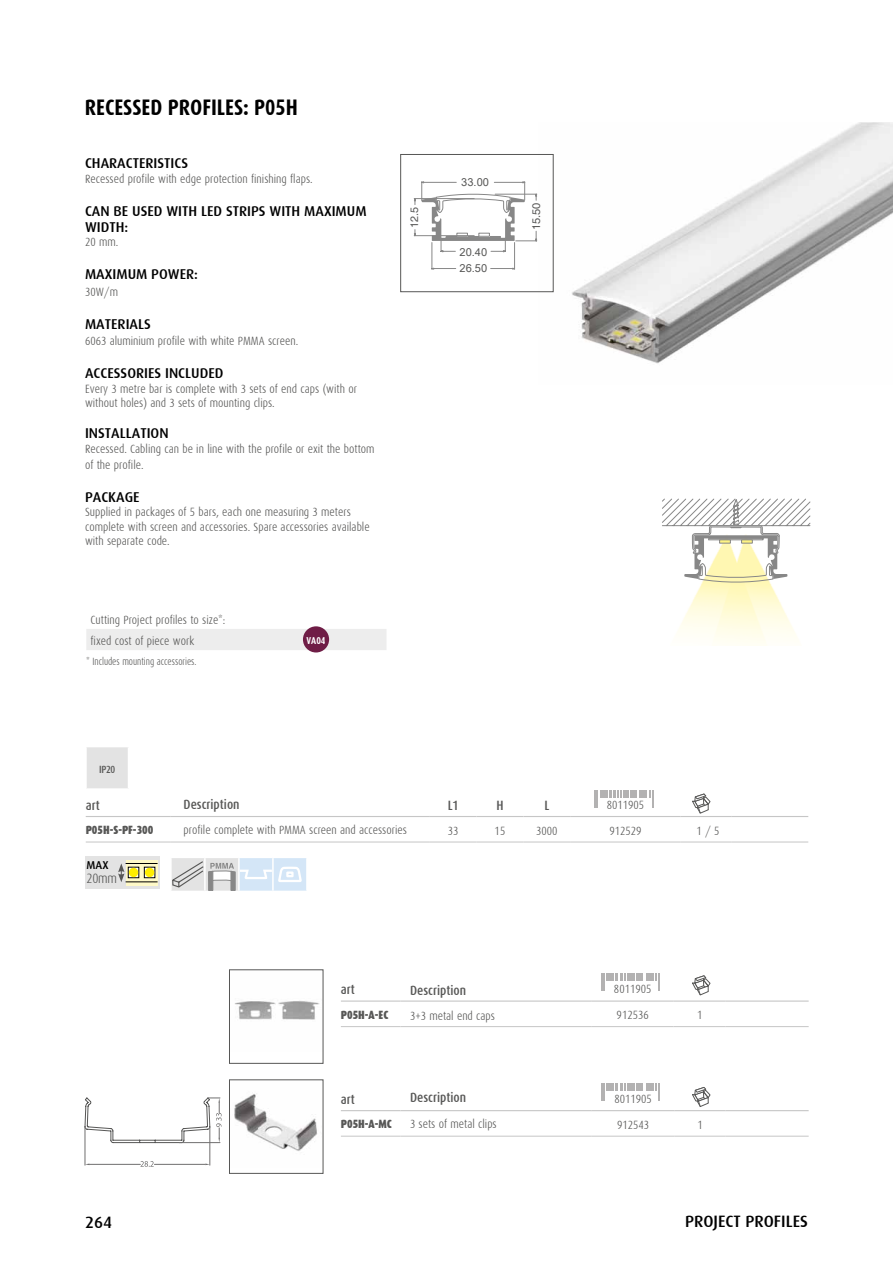
<style>
.page{position:relative;width:893px;height:1263px;background:#fff}
.page>*{position:absolute;margin:0;border:0;box-sizing:border-box;transform-origin:0 0}
.t1{font:700 22.5px "Dax Condensed";color:#000}
.t2{font:500 16.5px "Dax";color:#000}
.t3{font:500 14.25px/16.5px "Dax";color:#000}
.t4{font:300 13.65px "Dax Condensed";color:#575756}
.t5{font:500 13.5px "Dax Condensed";color:#575756}
.t6{font:300 12px/14.4px "Dax Condensed";color:#575756}
.t7{font:900 12px "Dax Condensed";color:#575756}
.t8{font:500 11.4px "Dax";color:#000}
.t9{font:11.1px "Arial Unicode MS";color:#575756}
.t10{font:11.1px "Helvetica";color:#575756}
.t11{font:10.8px "Helvetica";color:#575756}
.t12{font:300 10.5px "Dax Condensed";color:#575756;scale:.9 1}
.t13{font:500 10.5px "Dax Condensed";color:#575756}
.t14{font:700 10.05px "Dax Condensed";color:#fff}
</style>
<div class="page">
<img style="left:538px;top:123px;width:355px;height:241px">
<svg style="left:413px;top:181px;width:125px;height:89px"></svg>
<div style="left:400px;top:154px;width:153px;height:138px;border:1px solid #575756"></div>
<hr style="left:86px;top:842px;width:85px;height:1px;background:#c6c6c6">
<hr style="left:171px;top:842px;width:259px;height:1px;background:#c6c6c6">
<hr style="left:430px;top:842px;width:47px;height:1px;background:#c6c6c6">
<hr style="left:477px;top:842px;width:46px;height:1px;background:#c6c6c6">
<hr style="left:523px;top:842px;width:47px;height:1px;background:#c6c6c6">
<hr style="left:570px;top:842px;width:111px;height:1px;background:#c6c6c6">
<hr style="left:681px;top:842px;width:51px;height:1px;background:#c6c6c6">
<hr style="left:732px;top:842px;width:76px;height:1px;background:#c6c6c6">
<hr style="left:86px;top:816px;width:85px;height:1px;background:#c6c6c6">
<hr style="left:171px;top:816px;width:259px;height:1px;background:#c6c6c6">
<hr style="left:430px;top:816px;width:47px;height:1px;background:#c6c6c6">
<hr style="left:477px;top:816px;width:46px;height:1px;background:#c6c6c6">
<hr style="left:523px;top:816px;width:47px;height:1px;background:#c6c6c6">
<hr style="left:570px;top:816px;width:111px;height:1px;background:#c6c6c6">
<hr style="left:681px;top:816px;width:51px;height:1px;background:#c6c6c6">
<hr style="left:732px;top:816px;width:76px;height:1px;background:#c6c6c6">
<svg style="left:595px;top:790px;width:58px;height:18px"></svg>
<hr style="left:341px;top:1026px;width:59px;height:1px;background:#c6c6c6">
<hr style="left:400px;top:1026px;width:192px;height:1px;background:#c6c6c6">
<hr style="left:592px;top:1026px;width:82px;height:1px;background:#c6c6c6">
<hr style="left:674px;top:1026px;width:52px;height:1px;background:#c6c6c6">
<hr style="left:726px;top:1026px;width:83px;height:1px;background:#c6c6c6">
<hr style="left:341px;top:1000px;width:59px;height:2px;background:#c6c6c6">
<hr style="left:400px;top:1000px;width:192px;height:2px;background:#c6c6c6">
<hr style="left:592px;top:1000px;width:82px;height:2px;background:#c6c6c6">
<hr style="left:674px;top:1000px;width:52px;height:2px;background:#c6c6c6">
<hr style="left:726px;top:1000px;width:83px;height:2px;background:#c6c6c6">
<svg style="left:601px;top:973px;width:59px;height:18px"></svg>
<hr style="left:341px;top:1136px;width:59px;height:1px;background:#c6c6c6">
<hr style="left:400px;top:1136px;width:192px;height:1px;background:#c6c6c6">
<hr style="left:592px;top:1136px;width:83px;height:1px;background:#c6c6c6">
<hr style="left:675px;top:1136px;width:51px;height:1px;background:#c6c6c6">
<hr style="left:726px;top:1136px;width:83px;height:1px;background:#c6c6c6">
<hr style="left:341px;top:1110px;width:59px;height:1px;background:#c6c6c6">
<hr style="left:400px;top:1110px;width:192px;height:1px;background:#c6c6c6">
<hr style="left:592px;top:1110px;width:83px;height:1px;background:#c6c6c6">
<hr style="left:675px;top:1110px;width:51px;height:1px;background:#c6c6c6">
<hr style="left:726px;top:1110px;width:83px;height:1px;background:#c6c6c6">
<svg style="left:601px;top:1083px;width:59px;height:18px"></svg>
<img style="left:234px;top:1093px;width:83px;height:58px">
<div style="left:229px;top:1079px;width:94px;height:94px;border:1px solid #575756"></div>
<img style="left:235px;top:1000px;width:85px;height:20px">
<div style="left:229px;top:969px;width:94px;height:94px;border:1px solid #575756"></div>
<img style="left:678px;top:583px;width:119px;height:62px">
<svg style="left:662px;top:498px;width:149px;height:85px"></svg>
<hr style="left:210px;top:1127px;width:1px;height:38px;background:#706f6f">
<hr style="left:85px;top:1127px;width:1px;height:38px;background:#706f6f">
<hr style="left:154px;top:1164px;width:51px;height:1px;background:#706f6f">
<hr style="left:89px;top:1164px;width:51px;height:1px;background:#706f6f">
<svg style="left:140px;top:1161px;width:14px;height:6px"></svg>
<svg style="left:84px;top:1097px;width:138px;height:46px"></svg>
<div style="left:85px;top:857px;width:75px;height:32px;background:#e3e3e3"></div>
<svg style="left:118px;top:863px;width:7px;height:19px"></svg>
<svg style="left:126px;top:860px;width:32px;height:25px"></svg>
<div style="left:128px;top:867px;width:11px;height:11px;border:1px solid #000"></div>
<div style="left:144px;top:867px;width:11px;height:11px;border:1px solid #000"></div>
<div style="left:129px;top:868px;width:9px;height:9px;background:#ffed00;border-radius:50%"></div>
<div style="left:145px;top:868px;width:9px;height:9px;background:#ffed00;border-radius:50%"></div>
<hr style="left:126px;top:863px;width:32px;height:1px;background:#000">
<hr style="left:126px;top:881px;width:32px;height:1px;background:#000">
<div style="left:86px;top:746px;width:42px;height:43px;background:#e3e3e3"></div>
<hr style="left:85px;top:746px;width:44px;height:1px;background:#fff">
<hr style="left:85px;top:747px;width:2px;height:41px;background:#fff">
<hr style="left:85px;top:788px;width:44px;height:2px;background:#fff">
<svg style="left:171px;top:858px;width:136px;height:33px;background:#d6dde4"></svg>
<svg style="left:86px;top:627px;width:300px;height:26px"></svg>
<div style="left:303px;top:626px;width:26px;height:26px;background:#6f1d46;border-radius:50%"></div>
<svg style="left:692px;top:793px;width:18px;height:20px"></svg>
<svg style="left:692px;top:975px;width:18px;height:20px"></svg>
<svg style="left:692px;top:1087px;width:18px;height:20px"></svg>
<h1 class="t1" style="left:85px;top:95px;width:215px">RECESSED PROFILES: P05H</h1>
<p class="t3" style="left:85px;top:155px;width:105px">CHARACTERISTICS</p>
<p class="t6" style="left:85px;top:171px;width:229px">Recessed profile with edge protection finishing flaps.</p>
<p class="t3" style="left:85px;top:202px;width:283px">CAN BE USED WITH LED STRIPS WITH MAXIMUM<br>WIDTH:</p>
<p class="t6" style="left:85px;top:235px;width:35px">20 mm.</p>
<p class="t3" style="left:85px;top:266px;width:114px">MAXIMUM POWER:</p>
<p class="t6" style="left:85px;top:285px;width:34px">30W/m</p>
<p class="t3" style="left:85px;top:316px;width:67px">MATERIALS</p>
<p class="t6" style="left:85px;top:334px;width:215px">6063 aluminium profile with white PMMA screen.</p>
<p class="t3" style="left:85px;top:365px;width:140px">ACCESSORIES INCLUDED</p>
<p class="t6" style="left:85px;top:382px;width:273px">Every 3 metre bar is complete with 3 sets of end caps (with or without holes) and 3 sets of mounting clips.</p>
<p class="t3" style="left:85px;top:425px;width:85px">INSTALLATION</p>
<p class="t6" style="left:85px;top:440px;width:291px;line-height:16.5px">Recessed. Cabling can be in line with the profile or exit the bottom of the profile.</p>
<p class="t3" style="left:85px;top:489px;width:56px">PACKAGE</p>
<p class="t6" style="left:85px;top:505px;width:286px">Supplied in packages of 5 bars, each one measuring 3 meters complete with screen and accessories. Spare accessories available with separate code.</p>
<p class="t6" style="left:91px;top:609px;width:136px;line-height:21.3px">Cutting Project profiles to size*: fixed cost of piece work</p>
<p class="t12" style="left:86px;top:656px;width:124px">* Includes mounting accessories.</p>
<p class="t14" style="left:307px;top:635px;width:20px">VA04</p>
<p class="t9" style="left:461px;top:174px;width:29px">33.00</p>
<p class="t11" style="left:408px;top:228px;width:23px;rotate:-90deg">12.5</p>
<p class="t10" style="left:530px;top:230px;width:29px;rotate:-90deg">15.50</p>
<p class="t9" style="left:460px;top:244px;width:29px">20.40</p>
<p class="t9" style="left:460px;top:260px;width:29px">26.50</p>
<p class="t13" style="left:99px;top:763px;width:18px">IP20</p>
<p class="t5" style="left:184px;top:796px;width:58px">Description</p>
<p class="t6" style="left:184px;top:823px;width:225px">profile complete with PMMA screen and accessories</p>
<p class="t5" style="left:86px;top:797px;width:15px">art</p>
<p class="t5" style="left:448px;top:797px;width:12px">L1</p>
<p class="t5" style="left:496px;top:797px;width:9px">H</p>
<p class="t5" style="left:544px;top:797px;width:6px">L</p>
<p class="t6" style="left:607px;top:797px;width:39px">8011905</p>
<p class="t7" style="left:86px;top:823px;width:69px">P05H-S-PF-300</p>
<p class="t6" style="left:448px;top:823px;width:12px">33</p>
<p class="t6" style="left:495px;top:823px;width:12px">15</p>
<p class="t6" style="left:536px;top:823px;width:23px">3000</p>
<p class="t6" style="left:609px;top:823px;width:34px">912529</p>
<p class="t6" style="left:696px;top:823px;width:25px">1 / 5</p>
<p class="t8" style="left:87px;top:859px;width:23px">MAX</p>
<p class="t4" style="left:87px;top:871px;width:32px">20mm</p>
<h2 class="t2" style="left:85px;top:1213px;width:29px">264</h2>
<p class="t5" style="left:410px;top:983px;width:58px">Description</p>
<p class="t6" style="left:410px;top:1009px;width:87px">3+3 metal end caps</p>
<p class="t5" style="left:341px;top:982px;width:15px">art</p>
<p class="t6" style="left:614px;top:982px;width:39px">8011905</p>
<p class="t7" style="left:341px;top:1008px;width:49px">P05H-A-EC</p>
<p class="t6" style="left:617px;top:1008px;width:34px">912536</p>
<p class="t6" style="left:697px;top:1008px;width:7px">1</p>
<p class="t5" style="left:410px;top:1090px;width:58px">Description</p>
<p class="t6" style="left:410px;top:1116px;width:88px">3 sets of metal clips</p>
<p class="t5" style="left:341px;top:1092px;width:15px">art</p>
<p class="t6" style="left:614px;top:1092px;width:39px">8011905</p>
<p class="t7" style="left:341px;top:1117px;width:53px">P05H-A-MC</p>
<p class="t6" style="left:617px;top:1118px;width:34px">912543</p>
<p class="t6" style="left:697px;top:1118px;width:7px">1</p>
<h2 class="t2" style="left:685px;top:1212px;width:124px">PROJECT PROFILES</h2>
</div>
